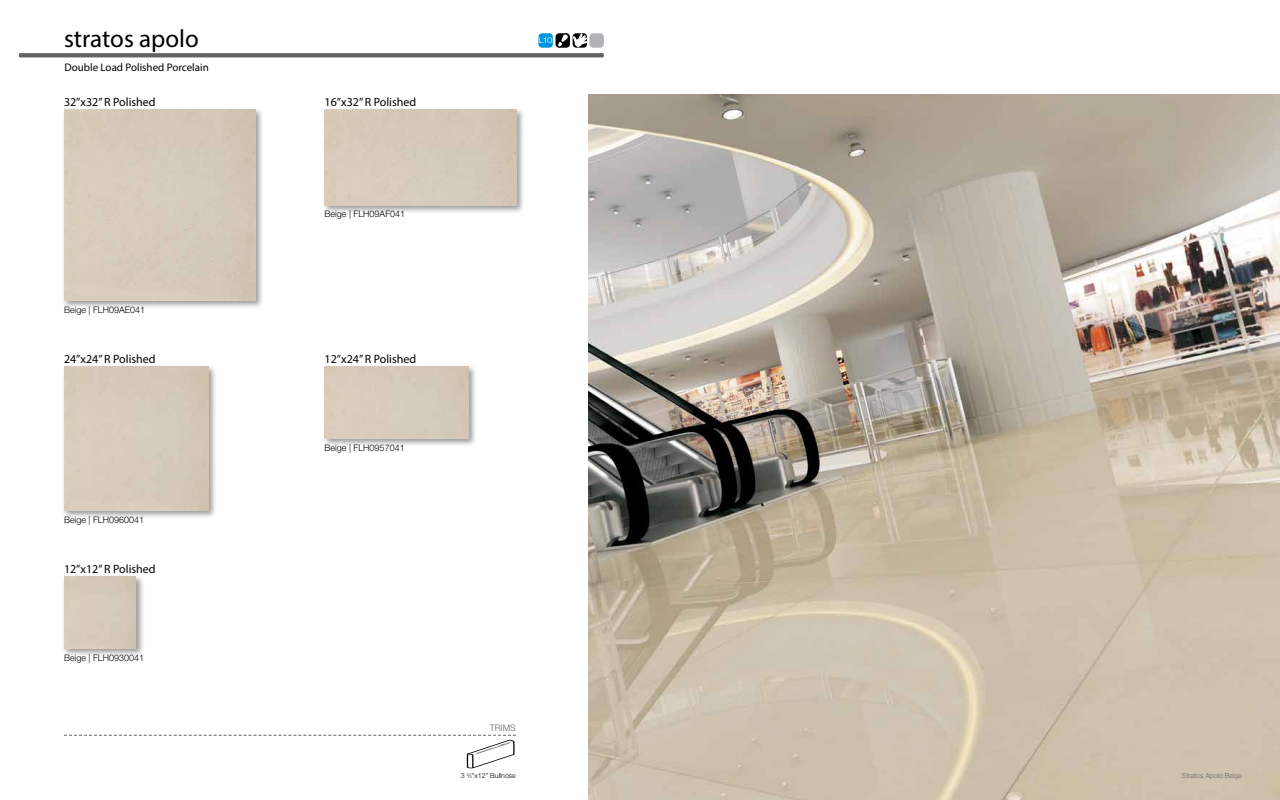
<style>
.page{position:relative;width:1280px;height:800px;background:#fff}
.page>*{position:absolute;margin:0;border:0;box-sizing:border-box;transform-origin:0 0}
.t1{font:25px "Myriad Pro";color:#000}
.t2{font:12px "Myriad Pro";color:#000}
.t3{font:11px "Myriad Pro";color:#000}
.t4{font:300 9px "Helvetica Neue";color:#000}
.t5{font:300 9px "Helvetica Neue";color:#636466}
.t6{font:300 expanded 8px "Helvetica Neue LT Std";color:#fff}
.t7{font:300 7px "Helvetica Neue";color:#000}
.t8{font:300 7px "Helvetica Neue";color:#636466}
.s1{font-size:3.8px}
</style>
<div class="page">
<div style="left:538px;top:33px;width:15px;height:15px;background:#0095da;border-radius:4px"></div>
<svg style="left:19px;top:53px;width:585px;height:4px;background:#67686a"></svg>
<div style="left:556px;top:33px;width:14px;height:15px;background:#000;border-radius:4px"></div>
<svg style="left:557px;top:33px;width:30px;height:15px"></svg>
<div style="left:589px;top:33px;width:15px;height:15px;background:#b1b4b6;border-radius:4px"></div>
<div style="left:62px;top:107px;width:202px;height:202px;background:#000;opacity:.4"></div>
<div style="left:64px;top:109px;width:192px;height:192px;background:#d5cab9"></div>
<div style="left:62px;top:365px;width:154px;height:154px;background:#000;opacity:.4"></div>
<div style="left:64px;top:367px;width:144px;height:144px;background:#d5cbbb"></div>
<div style="left:62px;top:575px;width:82px;height:82px;background:#000;opacity:.4"></div>
<div style="left:64px;top:577px;width:72px;height:72px;background:#d5cab9"></div>
<div style="left:322px;top:365px;width:155px;height:83px;background:#000;opacity:.4"></div>
<div style="left:325px;top:367px;width:144px;height:72px;background:#d5cbbb"></div>
<div style="left:322px;top:107px;width:203px;height:107px;background:#000;opacity:.4"></div>
<div style="left:325px;top:109px;width:191px;height:96px;background:#d5cab8"></div>
<img style="left:589px;top:94px;width:691px;height:706px">
<svg style="left:64px;top:735px;width:452px;height:33px"></svg>
<h1 class="t1" style="left:64px;top:23px;width:136px">stratos apolo</h1>
<p class="t3" style="left:64px;top:60px;width:146px">Double Load Polished Porcelain</p>
<h2 class="t2" style="left:64px;top:94px;width:93px">32”x32” R Polished</h2>
<p class="t4" style="left:64px;top:304px;width:83px">Beige | FLH09AE041</p>
<h2 class="t2" style="left:64px;top:352px;width:93px">24”x24” R Polished</h2>
<p class="t4" style="left:64px;top:514px;width:82px">Beige | FLH0960041</p>
<h2 class="t2" style="left:64px;top:562px;width:93px">12”x12” R Polished</h2>
<p class="t4" style="left:64px;top:652px;width:82px">Beige | FLH0930041</p>
<h2 class="t2" style="left:325px;top:94px;width:93px">16”x32” R Polished</h2>
<p class="t4" style="left:325px;top:208px;width:82px">Beige | FLH09AF041</p>
<h2 class="t2" style="left:325px;top:352px;width:93px">12”x24” R Polished</h2>
<p class="t4" style="left:325px;top:442px;width:82px">Beige | FLH0957041</p>
<p class="t6" style="left:539px;top:35px;width:15px">L10</p>
<p class="t5" style="left:490px;top:722px;width:28px">TRIMS</p>
<p class="t7" style="left:461px;top:771px;width:57px">3 <sup>3</sup>⁄<span class="s1">4</span>”x12” Bullnose</p>
<p class="t8" style="left:1182px;top:771px;width:62px">Stratos Apolo Beige</p>
</div>
